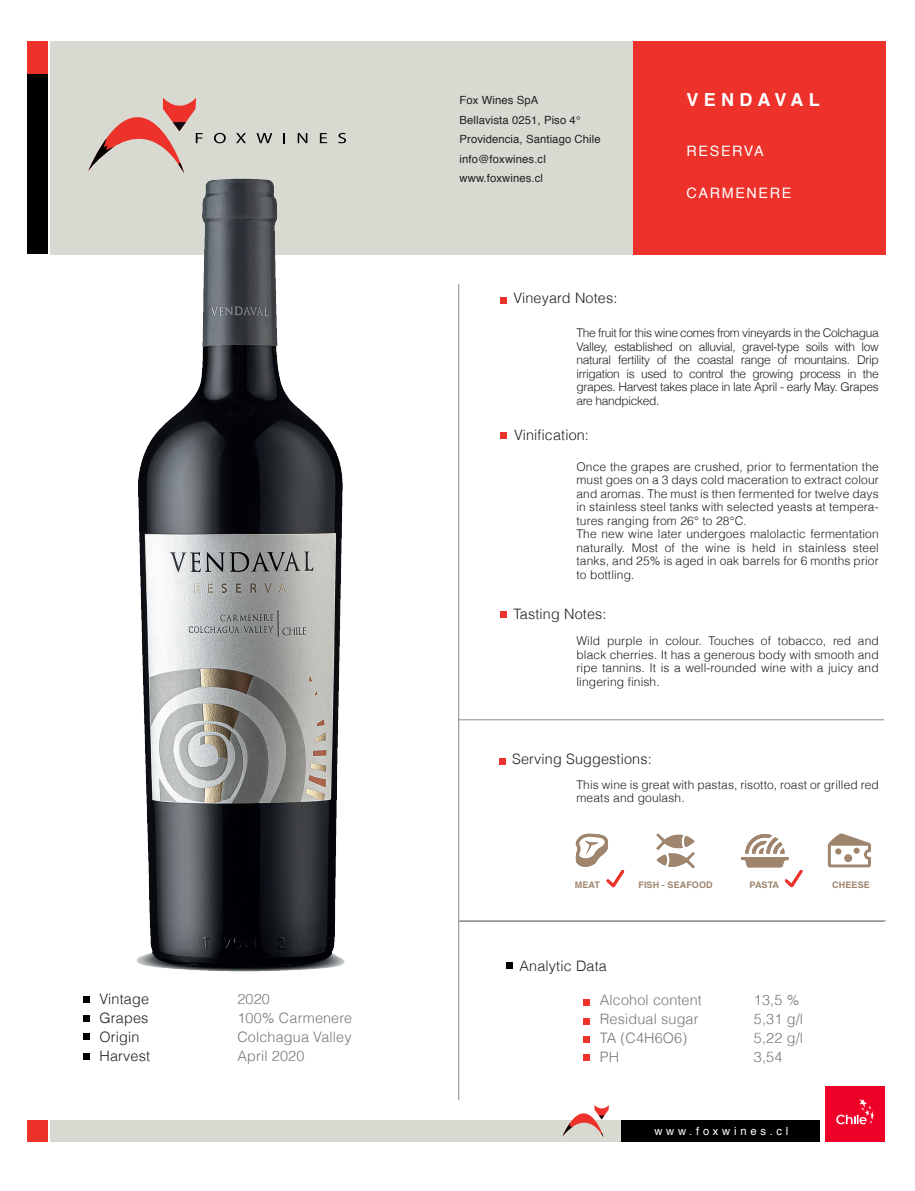
<style>
.page{position:relative;width:915px;height:1191px;background:#fff}
.page>*{position:absolute;margin:0;border:0;box-sizing:border-box;transform-origin:0 0}
.t1{font:700 18px "Helvetica";letter-spacing:.29em;color:#fff}
.t2{font:300 14.4px/19.2px "Helvetica";letter-spacing:.01em;color:#76787b}
.t3{font:300 14.4px/19.2px "Helvetica";letter-spacing:.01em;color:#231f20}
.t4{font:14.4px "Helvetica";letter-spacing:.11em;color:#fff}
.t5{font:300 12px/13.5px "Helvetica";letter-spacing:.01em;color:#231f20}
.t6{font:11.25px/19.5px "Helvetica";letter-spacing:.01em;color:#231f20}
.t7{font:11.25px "Helvetica";letter-spacing:.33em;color:#fff}
.t8{font:700 9px "Helvetica";letter-spacing:.01em;color:#9f856d}
</style>
<div class="page">
<hr style="left:458px;top:284px;width:1px;height:816px;background:#8a8c8f">
<div style="left:27px;top:41px;width:20px;height:213px;background:#000"></div>
<div style="left:27px;top:41px;width:20px;height:33px;background:#ec322b"></div>
<hr style="left:459px;top:920px;width:426px;height:1px;background:#8a8c8f">
<div style="left:506px;top:962px;width:6px;height:7px;background:#000"></div>
<div style="left:583px;top:998px;width:7px;height:7px;background:#ec322b"></div>
<div style="left:500px;top:432px;width:6px;height:7px;background:#ec322b"></div>
<div style="left:583px;top:1018px;width:7px;height:7px;background:#ec322b"></div>
<div style="left:583px;top:1035px;width:7px;height:7px;background:#ec322b"></div>
<div style="left:583px;top:1054px;width:7px;height:6px;background:#ec322b"></div>
<div style="left:84px;top:1015px;width:6px;height:7px;background:#000"></div>
<div style="left:84px;top:1033px;width:6px;height:7px;background:#000"></div>
<svg style="left:84px;top:1053px;width:6px;height:6px"></svg>
<div style="left:50px;top:41px;width:637px;height:213px;background:#d8d9d1"></div>
<div style="left:633px;top:41px;width:252px;height:213px;background:#ec322b"></div>
<div style="left:27px;top:1120px;width:20px;height:21px;background:#ec322b"></div>
<div style="left:50px;top:1120px;width:637px;height:22px;background:#d8d9d1"></div>
<div style="left:621px;top:1120px;width:198px;height:22px;background:#000"></div>
<svg style="left:214px;top:133px;width:12px;height:10px"></svg>
<svg style="left:236px;top:133px;width:10px;height:10px"></svg>
<svg style="left:256px;top:133px;width:16px;height:10px"></svg>
<svg style="left:283px;top:133px;width:2px;height:10px"></svg>
<svg style="left:297px;top:133px;width:10px;height:10px"></svg>
<svg style="left:320px;top:133px;width:7px;height:10px"></svg>
<svg style="left:338px;top:133px;width:8px;height:10px"></svg>
<svg style="left:95px;top:98px;width:108px;height:58px"></svg>
<svg style="left:562px;top:1105px;width:46px;height:32px"></svg>
<div style="left:500px;top:611px;width:6px;height:7px;background:#ec322b"></div>
<svg style="left:500px;top:297px;width:6px;height:6px"></svg>
<svg style="left:656px;top:833px;width:38px;height:35px"></svg>
<svg style="left:575px;top:833px;width:49px;height:54px"></svg>
<svg style="left:827px;top:833px;width:43px;height:34px"></svg>
<svg style="left:741px;top:834px;width:61px;height:53px"></svg>
<img style="left:65px;top:156px;width:331px;height:862px">
<hr style="left:458px;top:921px;width:426px;height:1px;background:#8a8c8f">
<hr style="left:458px;top:719px;width:426px;height:1px;background:#8a8c8f">
<div style="left:498px;top:757px;width:7px;height:7px;background:#ec322b"></div>
<div style="left:825px;top:1086px;width:59px;height:56px;background:#ef0027"></div>
<svg style="left:836px;top:1099px;width:37px;height:25px"></svg>
<p class="t6" style="left:459px;top:91px;width:143px">Fox Wines SpA<br>Bellavista 0251, Piso 4°<br>Providencia, Santiago Chile info@foxwines.cl www.foxwines.cl</p>
<h1 class="t1" style="left:686px;top:85px;width:134px">VENDAVAL</h1>
<p class="t4" style="left:686px;top:139px;width:78px">RESERVA</p>
<p class="t4" style="left:686px;top:182px;width:106px">CARMENERE</p>
<p class="t3" style="left:513px;top:288px;width:105px">Vineyard Notes:</p>
<p class="t5" style="left:576px;top:326px;width:304px;text-align:justify">The fruit for this wine comes from vineyards in the Colchagua Valley, established on alluvial, gravel-type soils with low natural fertility of the coastal range of mountains. Drip irrigation is used to control the growing process in the grapes. Harvest takes place in late April - early May. Grapes are handpicked.</p>
<p class="t3" style="left:514px;top:424px;width:76px">Vinification:</p>
<p class="t5" style="left:576px;top:459px;width:304px">Once the grapes are crushed, prior to fermentation the must goes on a 3 days cold maceration to extract colour and aromas. The must is then fermented for twelve days in stainless steel tanks with selected yeasts at tempera&shy;tures ranging from 26° to 28°C.<br>The new wine later undergoes malolactic fermentation naturally. Most of the wine is held in stainless steel tanks, and 25% is aged in oak barrels for 6 months prior to bottling.</p>
<p class="t3" style="left:513px;top:603px;width:95px">Tasting Notes:</p>
<p class="t5" style="left:576px;top:633px;width:304px;text-align:justify">Wild purple in colour. Touches of tobacco, red and black cherries. It has a generous body with smooth and ripe tannins. It is a well-rounded wine with a juicy and lingering finish.</p>
<p class="t3" style="left:512px;top:749px;width:141px">Serving Suggestions:</p>
<p class="t5" style="left:576px;top:777px;width:304px">This wine is great with pastas, risotto, roast or grilled red meats and goulash.</p>
<p class="t8" style="left:574px;top:878px;width:27px">MEAT</p>
<p class="t8" style="left:638px;top:878px;width:76px">FISH - SEAFOOD</p>
<p class="t8" style="left:749px;top:878px;width:31px">PASTA</p>
<p class="t8" style="left:832px;top:878px;width:39px">CHEESE</p>
<p class="t3" style="left:519px;top:956px;width:89px">Analytic Data</p>
<p class="t3" style="left:100px;top:988px;width:52px">Vintage<br>Grapes<br>Origin<br>Harvest</p>
<p class="t2" style="left:599px;top:989px;width:104px">Alcohol content<br>Residual sugar<br>TA (C4H6O6)<br>PH</p>
<p class="t2" style="left:237px;top:988px;width:116px">2020<br>100% Carmenere<br>Colchagua Valley<br>April 2020</p>
<p class="t2" style="left:753px;top:989px;width:51px">13,5 %<br>5,31 g/l<br>5,22 g/l<br>3,54</p>
<p class="t7" style="left:654px;top:1122px;width:135px">www.foxwines.cl</p>
</div>
